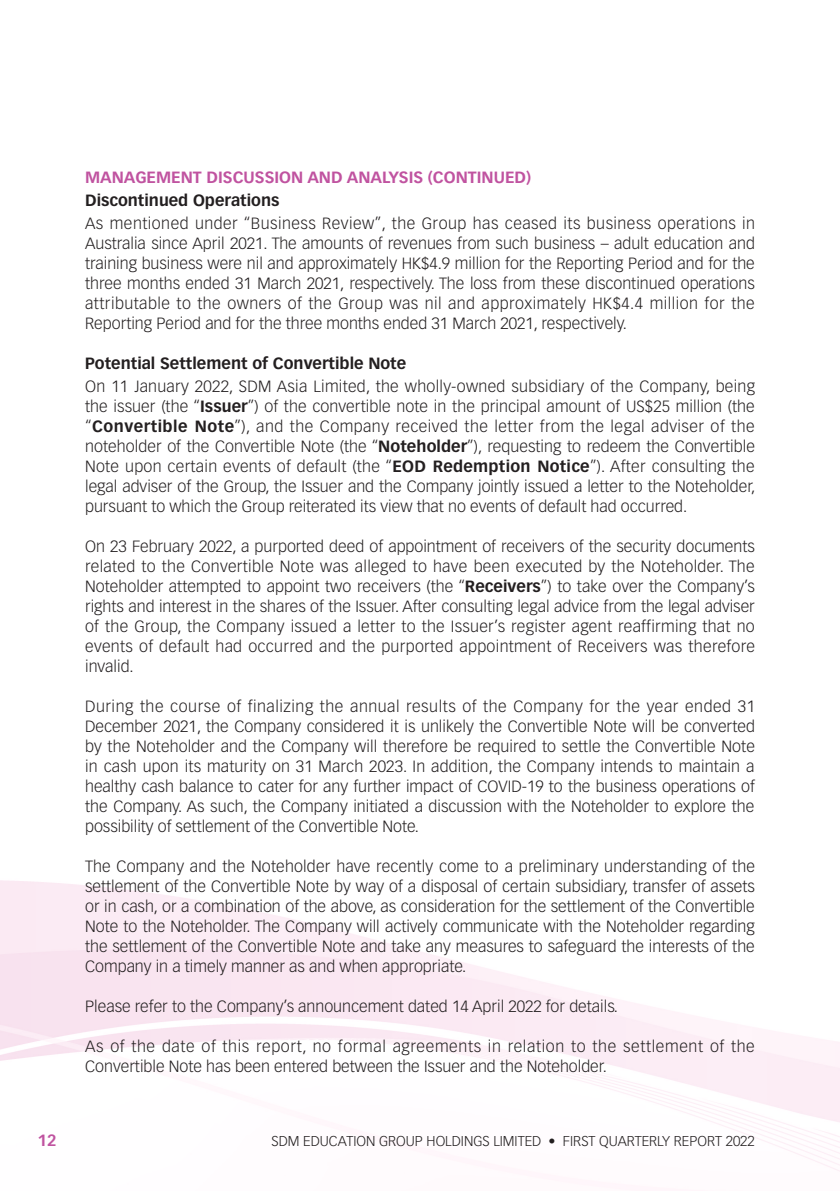
<style>
.page{position:relative;width:840px;height:1191px;background:#fff}
.page>*{position:absolute;margin:0;border:0;box-sizing:border-box;transform-origin:0 0}
.Body_Text{font:300 16px/20px "Vectora LT Std";color:#231f20;text-align:justify}
.Body_Text-2{font:300 16px/20px "Vectora LT Std";letter-spacing:.02em;color:#231f20}
.Subhead_2{font:700 16px "Vectora LT Std";color:#231f20}
.Subhead_1{font:700 16px "Vectora LT Std";color:#c053a0}
.t1{font:300 14px "Vectora LT Std";color:#231f20}
.s1{font-weight:700}
</style>
<div class="page">
<p class="Subhead_1" style="left:85px;top:168px;width:447px">MANAGEMENT DISCUSSION AND ANALYSIS (CONTINUED)</p>
<p class="Subhead_2" style="left:85px;top:191px;width:196px">Discontinued Operations</p>
<p class="Body_Text" style="left:85px;top:214px;width:671px">As mentioned under “Business Review”, the Group has ceased its business operations in Australia since April 2021. The amounts of revenues from such business – adult education and training business were nil and approximately HK$4.9 million for the Reporting Period and for the three months ended 31 March 2021, respectively. The loss from these discontinued operations attributable to the owners of the Group was nil and approximately HK$4.4 million for the Reporting Period and for the three months ended 31 March 2021, respectively.</p>
<p class="Subhead_2" style="left:85px;top:354px;width:322px">Potential Settlement of Convertible Note</p>
<p class="Body_Text" style="left:85px;top:376px;width:671px">On 11 January 2022, SDM Asia Limited, the wholly-owned subsidiary of the Company, being the issuer (the “<span class="s1">Issuer</span>”) of the convertible note in the principal amount of US$25 million (the “<span class="s1">Convertible Note</span>”), and the Company received the letter from the legal adviser of the noteholder of the Convertible Note (the “<span class="s1">Noteholder</span>”), requesting to redeem the Convertible Note upon certain events of default (the “<span class="s1">EOD Redemption Notice</span>”). After consulting the legal adviser of the Group, the Issuer and the Company jointly issued a letter to the Noteholder, pursuant to which the Group reiterated its view that no events of default had occurred.</p>
<p class="Body_Text" style="left:85px;top:536px;width:671px">On 23 February 2022, a purported deed of appointment of receivers of the security documents related to the Convertible Note was alleged to have been executed by the Noteholder. The Noteholder attempted to appoint two receivers (the “<span class="s1">Receivers</span>”) to take over the Company’s rights and interest in the shares of the Issuer. After consulting legal advice from the legal adviser of the Group, the Company issued a letter to the Issuer’s register agent reaffirming that no events of default had occurred and the purported appointment of Receivers was therefore invalid.</p>
<p class="Body_Text" style="left:85px;top:696px;width:671px">During the course of finalizing the annual results of the Company for the year ended 31<br>December 2021, the Company considered it is unlikely the Convertible Note will be converted by the Noteholder and the Company will therefore be required to settle the Convertible Note in cash upon its maturity on 31 March 2023. In addition, the Company intends to maintain a healthy cash balance to cater for any further impact of COVID-19 to the business operations of the Company. As such, the Company initiated a discussion with the Noteholder to explore the possibility of settlement of the Convertible Note.</p>
<p class="Body_Text" style="left:85px;top:856px;width:671px">The Company and the Noteholder have recently come to a preliminary understanding of the settlement of the Convertible Note by way of a disposal of certain subsidiary, transfer of assets or in cash, or a combination of the above, as consideration for the settlement of the Convertible Note to the Noteholder. The Company will actively communicate with the Noteholder regarding the settlement of the Convertible Note and take any measures to safeguard the interests of the Company in a timely manner as and when appropriate.</p>
<p class="Body_Text" style="left:85px;top:996px;width:534px">Please refer to the Company’s announcement dated 14 April 2022 for details.</p>
<p class="Body_Text-2" style="left:85px;top:1036px;width:671px">As of the date of this report, no formal agreements in relation to the settlement of the<br>Convertible Note has been entered between the Issuer and the Noteholder.</p>
<p class="Subhead_1" style="left:37px;top:1130px;width:21px">12</p>
<p class="t1" style="left:271px;top:1133px;width:484px">SDM EDUCATION GROUP HOLDINGS LIMITED • FIRST QUARTERLY REPORT 2022</p>
</div>
